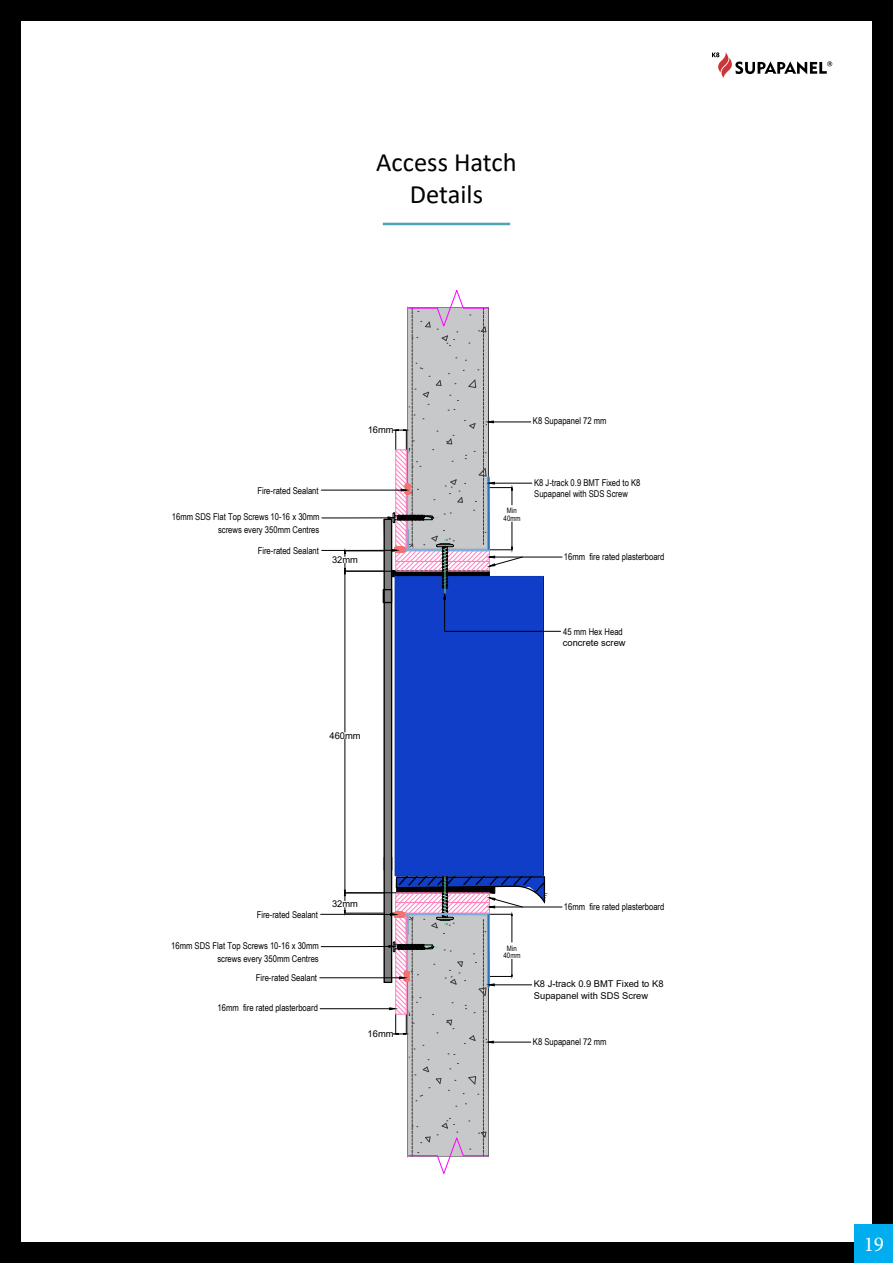
<style>
.page{position:relative;width:893px;height:1263px;background:#000}
.page>*{position:absolute;margin:0;border:0;box-sizing:border-box;transform-origin:0 0}
.t1{font:26.55px/31.8px "Calibri";color:#000;text-align:center}
.t2{font:21.15px "Minion Pro";color:#fff}
.t3{font:9.3px/13px "Arial Narrow";color:#000;text-align:right}
.t4{font:9.3px/11.2px "Arial";color:#000}
.t5{font:7.5px/7.2px "Arial Narrow";color:#000;text-align:center}
</style>
<div class="page">
<div style="left:21px;top:21px;width:851px;height:1221px;background:#fff"></div>
<div style="left:855px;top:1225px;width:38px;height:38px;background:#00aeef"></div>
<svg style="left:712px;top:52px;width:120px;height:26px"></svg>
<svg style="left:319px;top:290px;width:244px;height:884px"></svg>
<hr style="left:383px;top:223px;width:127px;height:1px;background:#2890a5">
<hr style="left:383px;top:224px;width:127px;height:1px;background:#2890a5">
<h1 class="t1" style="left:376px;top:146px;width:142px">Access Hatch<br>Details</h1>
<p class="t4" style="left:368px;top:424px;width:27px">16mm</p>
<p class="t3" style="left:257px;top:483px;width:63px">Fire-rated Sealant</p>
<p class="t3" style="left:172px;top:510px;width:149px">16mm SDS Flat Top Screws 10-16 x 30mm screws every 350mm Centres</p>
<p class="t3" style="left:258px;top:544px;width:63px">Fire-rated Sealant</p>
<p class="t4" style="left:332px;top:554px;width:27px">32mm</p>
<p class="t4" style="left:330px;top:730px;width:33px">460mm</p>
<p class="t3" style="left:257px;top:907px;width:63px">Fire-rated Sealant</p>
<p class="t3" style="left:171px;top:939px;width:149px">16mm SDS Flat Top Screws 10-16 x 30mm screws every 350mm Centres</p>
<p class="t3" style="left:256px;top:971px;width:63px">Fire-rated Sealant</p>
<p class="t3" style="left:217px;top:1001px;width:102px">16mm fire rated plasterboard</p>
<p class="t4" style="left:332px;top:898px;width:27px">32mm</p>
<p class="t4" style="left:368px;top:1028px;width:27px">16mm</p>
<p class="t3" style="left:533px;top:414px;width:75px">K8 Supapanel 72 mm</p>
<p class="t5" style="left:504px;top:507px;width:19px">Min<br>40mm</p>
<p class="t3" style="left:534px;top:476px;width:108px;line-height:11.2px;text-align:left">K8 J-track 0.9 BMT Fixed to K8<br>Supapanel with SDS Screw</p>
<p class="t3" style="left:564px;top:549px;width:102px">16mm fire rated plasterboard</p>
<p class="t3" style="left:563px;top:624px;width:61px">45 mm Hex Head</p>
<p class="t4" style="left:563px;top:637px;width:64px">concrete screw</p>
<p class="t5" style="left:504px;top:944px;width:19px">Min<br>40mm</p>
<p class="t3" style="left:564px;top:899px;width:102px">16mm fire rated plasterboard</p>
<p class="t4" style="left:534px;top:978px;width:131px">K8 J-track 0.9 BMT Fixed to K8<br>Supapanel with SDS Screw</p>
<p class="t3" style="left:533px;top:1034px;width:75px">K8 Supapanel 72 mm</p>
<h2 class="t2" style="left:864px;top:1230px;width:22px">19</h2>
</div>
